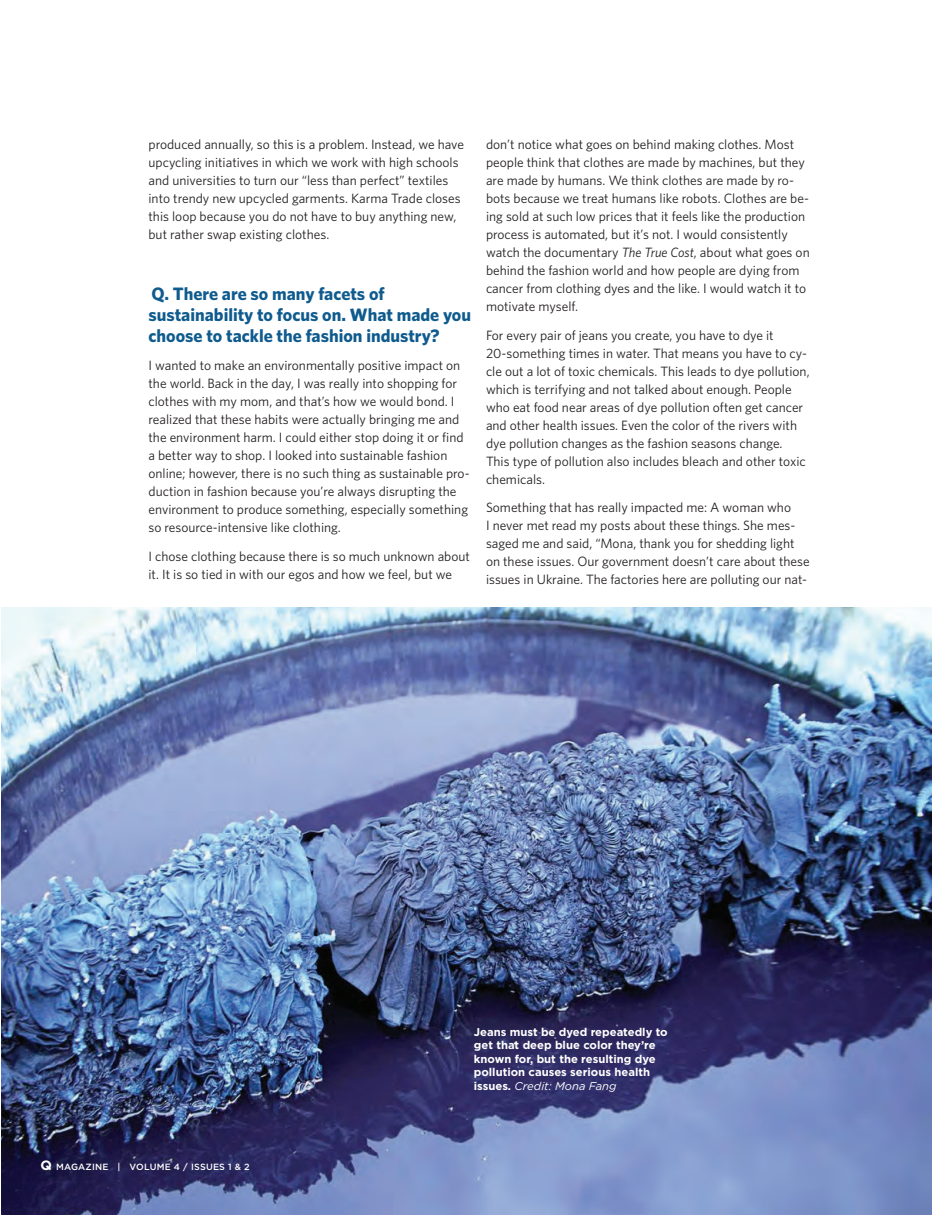
<style>
.page{position:relative;width:945px;height:1215px;background:#fff}
.page>*{position:absolute;margin:0;border:0;box-sizing:border-box;transform-origin:0 0}
.t1{font:700 18px/21px "Whitney";color:#0f5b8e}
.t2{font:13.5px/18px "Whitney";color:#231f20}
.t3{font:700 11.25px/13.5px "Gotham";color:#fff}
.t4{font:500 9px "Gotham";letter-spacing:.025em;color:#fff}
.s1{font-style:italic}
.s2{font-weight:700;font-size:13.5px}
.s3{font-weight:400;font-style:italic}
</style>
<div class="page">
<img style="left:2px;top:608px;width:930px;height:607px">
<p class="t2" style="left:148px;top:135px;width:317px">produced annually, so this is a problem. Instead, we have upcycling initiatives in which we work with high schools and universities to turn our “less than perfect” textiles into trendy new upcycled garments. Karma Trade closes this loop because you do not have to buy anything new, but rather swap existing clothes.</p>
<h1 class="t1" style="left:148px;top:282px;width:324px">Q. There are so many facets of sustainability to focus on. What made you choose to tackle the fashion industry?</h1>
<p class="t2" style="left:148px;top:356px;width:323px">I wanted to make an environmentally positive impact on the world. Back in the day, I was really into shopping for clothes with my mom, and that’s how we would bond. I realized that these habits were actually bringing me and the environment harm. I could either stop doing it or find a better way to shop. I looked into sustainable fashion online; however, there is no such thing as sustainable pro&shy;duction in fashion because you’re always disrupting the environment to produce something, especially something so resource-intensive like clothing.</p>
<p class="t2" style="left:148px;top:547px;width:323px">I chose clothing because there is so much unknown about it. It is so tied in with our egos and how we feel, but we</p>
<p class="t2" style="left:486px;top:135px;width:325px">don’t notice what goes on behind making clothes. Most people think that clothes are made by machines, but they are made by humans. We think clothes are made by ro&shy;bots because we treat humans like robots. Clothes are be&shy;ing sold at such low prices that it feels like the production process is automated, but it’s not. I would consistently watch the documentary <span class="s1">The True Cost</span>, about what goes on behind the fashion world and how people are dying from cancer from clothing dyes and the like. I would watch it to motivate myself.</p>
<p class="t2" style="left:486px;top:326px;width:325px">For every pair of jeans you create, you have to dye it 20-something times in water. That means you have to cy&shy;cle out a lot of toxic chemicals. This leads to dye pollution, which is terrifying and not talked about enough. People who eat food near areas of dye pollution often get cancer and other health issues. Even the color of the rivers with dye pollution changes as the fashion seasons change.<br>This type of pollution also includes bleach and other toxic chemicals.</p>
<p class="t2" style="left:486px;top:498px;width:325px">Something that has really impacted me: A woman who<br>I never met read my posts about these things. She mes&shy;saged me and said, “Mona, thank you for shedding light on these issues. Our government doesn’t care about these issues in Ukraine. The factories here are polluting our nat-</p>
<p class="t4" style="left:40px;top:1161px;width:211px"><span class="s2">Q</span> MAGAZINE | VOLUME 4 / ISSUES 1 &amp; 2</p>
<p class="t3" style="left:474px;top:1025px;width:195px">Jeans must be dyed repeatedly to get that deep blue color they’re known for, but the resulting dye pollution causes serious health issues. <span class="s3">Credit: Mona Fang</span></p>
</div>
